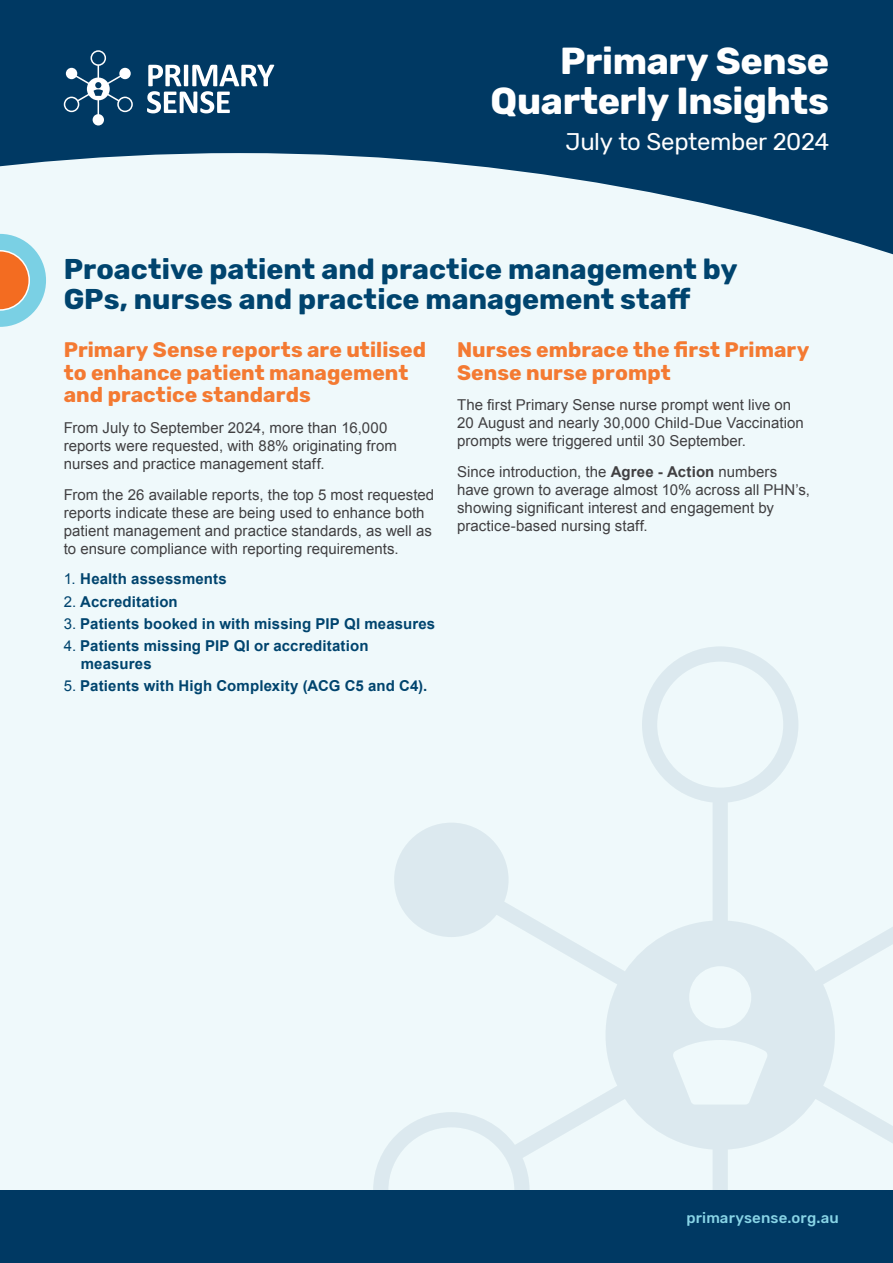
<style>
.page{position:relative;width:893px;height:1263px;background:#fff}
.page>*{position:absolute;margin:0;border:0;box-sizing:border-box;transform-origin:0 0}
.t1{font:700 37.5px/40.5px "Rubik";letter-spacing:-.01em;color:#fff;text-align:right}
.t2{font:700 28.5px/30px "Rubik";color:#00446e}
.t3{font:24px "Rubik";letter-spacing:-.015em;color:#fff}
.t4{font:700 21px/22.5px "Rubik";color:#f47a32}
.t5{font:15px/18px "Arial";letter-spacing:.005em;color:#414042}
.t6{font:700 15px/18px "Arial";letter-spacing:.01em;color:#00446e}
.t7{font:500 15px "Rubik";letter-spacing:.01em;color:#88d4e6}
.s1{font-weight:400}
.s2{font-weight:700}
</style>
<div class="page">
<div style="left:0;top:0;width:893px;height:298px;background:#003963"></div>
<div style="left:0;top:153px;width:893px;height:1038px;background:#eff9fb"></div>
<div style="left:0;top:1191px;width:893px;height:72px;background:#003963"></div>
<svg style="left:373px;top:646px;width:520px;height:545px;fill:#eff9fb"></svg>
<svg style="left:0;top:234px;width:46px;height:93px;background:#bbbcaf"></svg>
<svg style="left:64px;top:50px;width:69px;height:76px"></svg>
<svg style="left:147px;top:65px;width:127px;height:48px"></svg>
<h1 class="t1" style="left:491px;top:41px;width:340px">Primary Sense<br>Quarterly Insights</h1>
<h3 class="t3" style="left:566px;top:128px;width:265px">July to September 2024</h3>
<h2 class="t2" style="left:64px;top:255px;width:675px">Proactive patient and practice management by<br>GPs, nurses and practice management staff</h2>
<h3 class="t4" style="left:64px;top:339px;width:364px">Primary Sense reports are utilised to enhance patient management and practice standards</h3>
<p class="t5" style="left:64px;top:419px;width:335px">From July to September 2024, more than 16,000 reports were requested, with 88% originating from nurses and practice management staff.</p>
<p class="t5" style="left:64px;top:485px;width:372px">From the 26 available reports, the top 5 most requested reports indicate these are being used to enhance both patient management and practice standards, as well as to ensure compliance with reporting requirements.</p>
<p class="t6" style="left:64px;top:571px;width:165px"><span class="s1">1.</span> Health assessments</p>
<p class="t6" style="left:64px;top:593px;width:116px"><span class="s1">2.</span> Accreditation</p>
<p class="t6" style="left:64px;top:615px;width:373px"><span class="s1">3.</span> Patients booked in with missing PIP QI measures</p>
<p class="t6" style="left:81px;top:637px;width:289px;text-indent:-17px"><span class="s1">4.</span> Patients missing PIP QI or accreditation measures</p>
<p class="t6" style="left:64px;top:678px;width:365px"><span class="s1">5.</span> Patients with High Complexity (ACG C5 and C4).</p>
<h3 class="t4" style="left:457px;top:339px;width:354px">Nurses embrace the first Primary<br>Sense nurse prompt</h3>
<p class="t5" style="left:457px;top:396px;width:348px">The first Primary Sense nurse prompt went live on<br>20 August and nearly 30,000 Child-Due Vaccination prompts were triggered until 30 September.</p>
<p class="t5" style="left:457px;top:463px;width:354px">Since introduction, the <span class="s2">Agree - Action</span> numbers have grown to average almost 10% across all PHN’s, showing significant interest and engagement by practice-based nursing staff.</p>
<p class="t7" style="left:686px;top:1209px;width:154px">primarysense.org.au</p>
</div>
